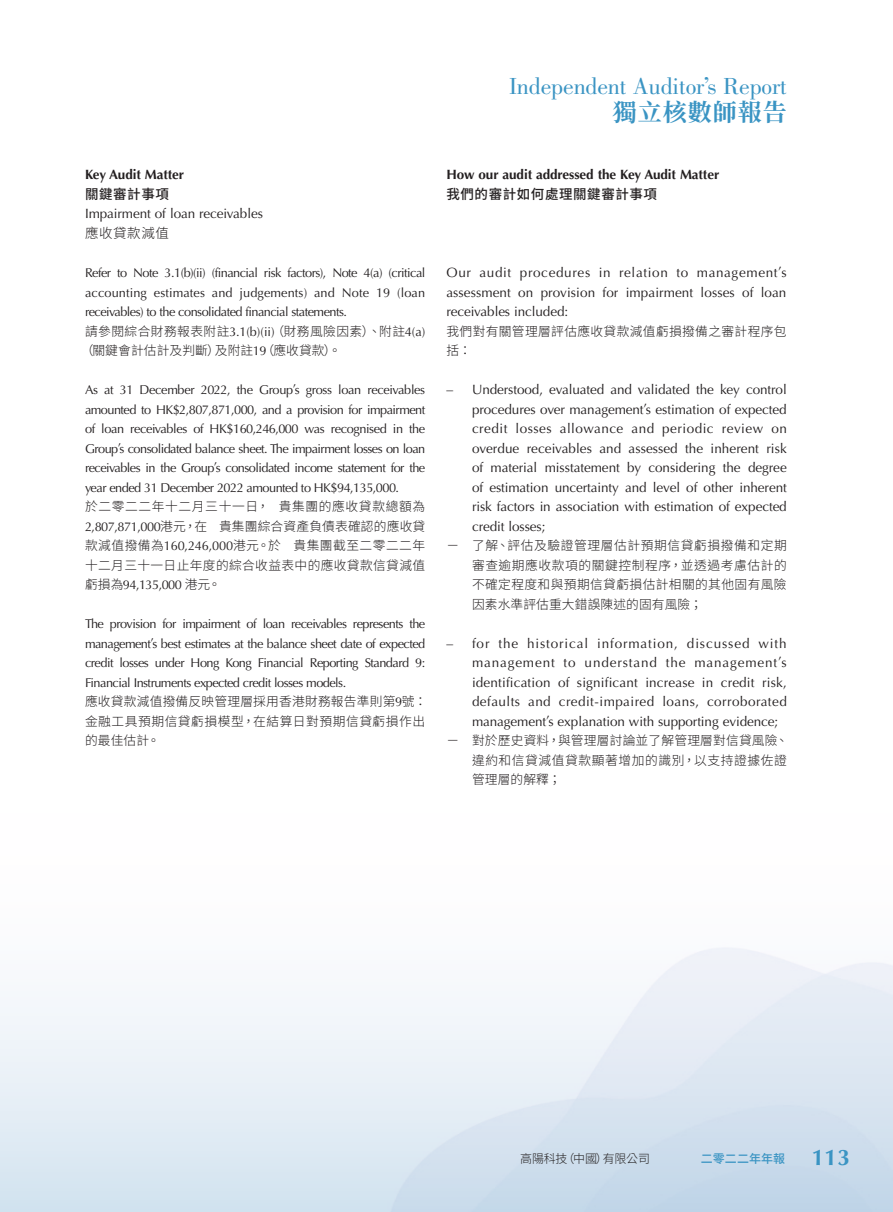
<style>
.page{position:relative;width:893px;height:1212px;background:#fff}
.page>*{position:absolute;margin:0;border:0;box-sizing:border-box;transform-origin:0 0}
.t1{font:24px "Bodoni Std";letter-spacing:-.005em;color:#3a94c3}
.t2{font:700 24px "Source Han Serif TC";letter-spacing:.04em;color:#3a94c3}
.C_Body_Text{font:13.5px/19.5px "Optima LT Std";letter-spacing:-.005em;color:#231f20;text-align:justify}
.Body_Text{font:700 13.5px "Optima LT Std";letter-spacing:-.005em;color:#231f20}
.Body_Text-2{font:13.5px "Optima LT Std";letter-spacing:-.005em;color:#231f20}
.Body_Text-3{font:500 13.5px "Source Han Sans TC";letter-spacing:.045em;color:#231f20}
.Body_Text-4{font:300 13.5px "Source Han Sans TC";letter-spacing:.045em;color:#231f20}
.C_Body_Text-2{font:12.75px/19.5px "Optima LT Std";letter-spacing:-.04em;color:#231f20;text-align:justify}
.C_Body_Text-3{font:300 12.75px/19.5px "Source Han Sans TC";letter-spacing:.025em;color:#231f20}
.t3{font:300 12px "Source Han Sans TC";letter-spacing:-.02em;color:#231f20}
.t4{font:500 12px "Source Han Sans TC";letter-spacing:.005em;color:#3a94c3}
.s1{font-family:"Optima LT Std";font-weight:400}
.s2{font-family:"Optima LT Std";font-weight:700;font-size:22.5px}
</style>
<div class="page">
<div style="left:0;top:527px;width:893px;height:685px;background:linear-gradient(to bottom,#fff,#e2ecf5)"></div>
<img style="left:135px;top:663px;width:758px;height:549px">
<h1 class="t1" style="left:509px;top:73px;width:279px">Independent Auditor’s Report</h1>
<h1 class="t2" style="left:613px;top:99px;width:175px">獨立核數師報告</h1>
<p class="Body_Text" style="left:85px;top:167px;width:101px">Key Audit Matter</p>
<p class="Body_Text" style="left:446px;top:167px;width:274px">How our audit addressed the Key Audit Matter</p>
<p class="Body_Text-3" style="left:85px;top:186px;width:85px">關鍵審計事項</p>
<p class="Body_Text-3" style="left:446px;top:186px;width:212px">我們的審計如何處理關鍵審計事項</p>
<p class="Body_Text-2" style="left:85px;top:206px;width:179px">Impairment of loan receivables</p>
<p class="Body_Text-4" style="left:85px;top:225px;width:85px">應收貸款減值</p>
<p class="C_Body_Text-2" style="left:85px;top:263px;width:342px">Refer to Note 3.1(b)(ii) (financial risk factors), Note 4(a) (critical accounting estimates and judgements) and Note 19 (loan receivables) to the consolidated financial statements.</p>
<p class="C_Body_Text-3" style="left:81px;top:321px;width:346px;text-indent:4px">請參閱綜合財務報表附註<span class="s1">3.1(b)(ii)</span>（財務風險因素）、附註<span class="s1">4(a)</span>（關鍵會計估計及判斷）及附註<span class="s1">19</span>（應收貸款）。</p>
<p class="C_Body_Text-2" style="left:85px;top:380px;width:342px">As at 31 December 2022, the Group’s gross loan receivables amounted to HK$2,807,871,000, and a provision for impairment of loan receivables of HK$160,246,000 was recognised in the Group’s consolidated balance sheet. The impairment losses on loan receivables in the Group’s consolidated income statement for the year ended 31 December 2022 amounted to HK$94,135,000.</p>
<p class="C_Body_Text-3" style="left:85px;top:497px;width:342px;text-align:justify">於二零二二年十二月三十一日，　貴集團的應收貸款總額為<span class="s1">2,807,871,000</span>港元，在　貴集團綜合資產負債表確認的應收貸款減值撥備為<span class="s1">160,246,000</span>港元。於　貴集團截至二零二二年十二月三十一日止年度的綜合收益表中的應收貸款信貸減值虧損為<span class="s1">94,135,000</span> 港元。</p>
<p class="C_Body_Text-2" style="left:85px;top:614px;width:342px">The provision for impairment of loan receivables represents the management’s best estimates at the balance sheet date of expected credit losses under Hong Kong Financial Reporting Standard 9:<br>Financial Instruments expected credit losses models.</p>
<p class="C_Body_Text-3" style="left:85px;top:692px;width:343px">應收貸款減值撥備反映管理層採用香港財務報告準則第<span class="s1">9</span>號：金融工具預期信貸虧損模型，在結算日對預期信貸虧損作出的最佳估計。</p>
<p class="C_Body_Text" style="left:446px;top:263px;width:342px">Our audit procedures in relation to management’s assessment on provision for impairment losses of loan receivables included:</p>
<p class="C_Body_Text-3" style="left:446px;top:321px;width:342px">我們對有關管理層評估應收貸款減值虧損撥備之審計程序包括：</p>
<p class="C_Body_Text" style="left:472px;top:380px;width:316px;text-indent:-26px">– Understood, evaluated and validated the key control procedures over management’s estimation of expected credit losses allowance and periodic review on overdue receivables and assessed the inherent risk of material misstatement by considering the degree of estimation uncertainty and level of other inherent risk factors in association with estimation of expected credit losses;</p>
<p class="C_Body_Text-3" style="left:472px;top:536px;width:316px;text-align:justify;text-indent:-26px">－ 了解、評估及驗證管理層估計預期信貸虧損撥備和定期審查逾期應收款項的關鍵控制程序，並透過考慮估計的不確定程度和與預期信貸虧損估計相關的其他固有風險因素水準評估重大錯誤陳述的固有風險；</p>
<p class="C_Body_Text" style="left:472px;top:633px;width:316px;text-indent:-26px">– for the historical information, discussed with management to understand the management’s identification of significant increase in credit risk, defaults and credit-impaired loans, corroborated management’s explanation with supporting evidence;</p>
<p class="C_Body_Text-3" style="left:472px;top:731px;width:318px;text-indent:-26px">－ 對於歷史資料，與管理層討論並了解管理層對信貸風險、違約和信貸減值貸款顯著增加的識別，以支持證據佐證管理層的解釋；</p>
<p class="t3" style="left:520px;top:1152px;width:131px">高陽科技（中國）有限公司</p>
<p class="t4" style="left:701px;top:1152px;width:150px">二零二二年年報 <span class="s2">113</span></p>
</div>
